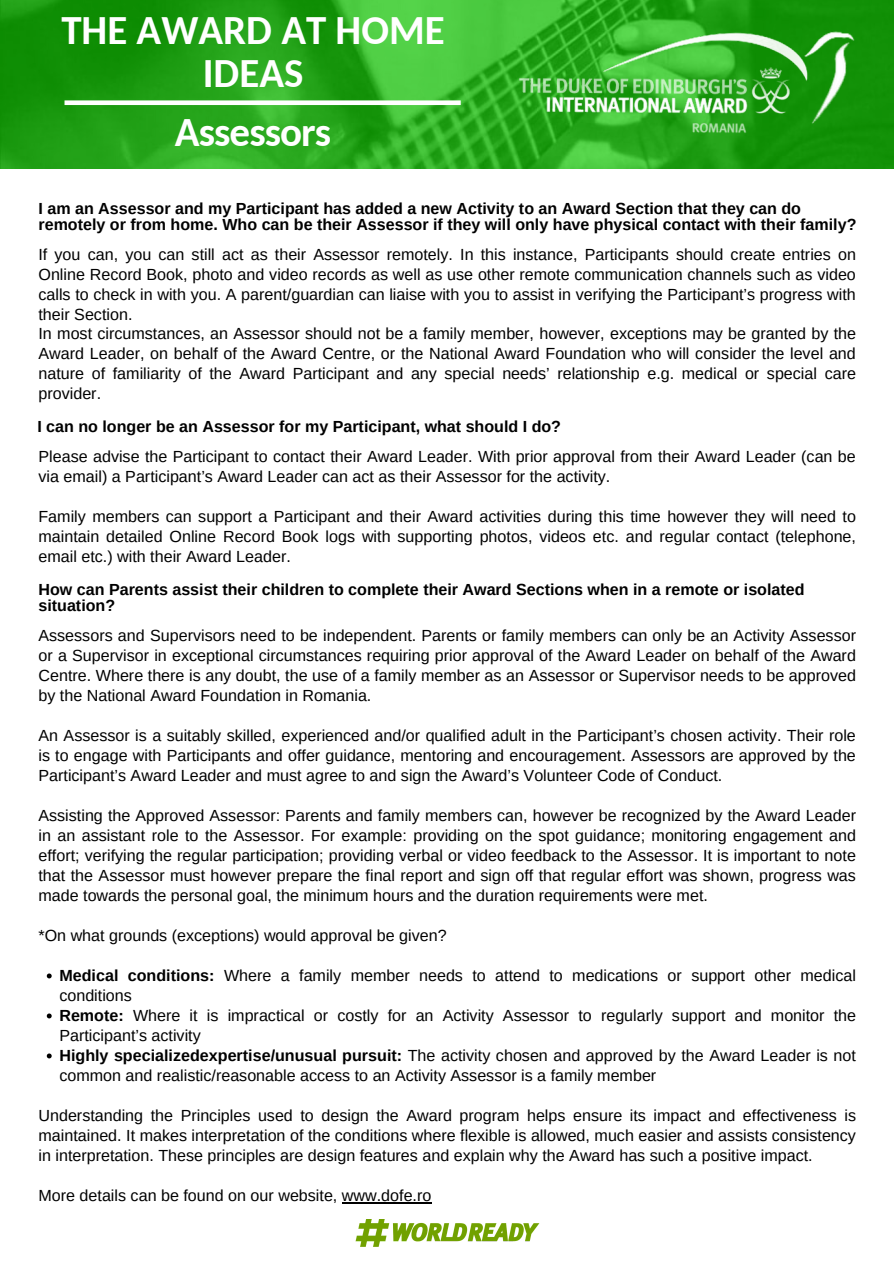
<style>
.page{position:relative;width:894px;height:1264px;background:#fff}
.page>*{position:absolute;margin:0;border:0;box-sizing:border-box;transform-origin:0 0}
.t1{font:700 40.95px/43px "Carlito";color:#fff;text-align:center}
.t2{font:700 40.95px "Carlito";letter-spacing:-.02em;color:#fff}
.t3{font:16.05px/20px "Arimo";color:#000;text-align:justify}
.t4{font:700 16.05px/16.5px "Arimo";color:#000}
.s1{font-weight:700}
</style>
<div class="page">
<svg style="left:0;top:0;width:893px;height:169px;background:#26a51b"></svg>
<svg style="left:64px;top:100px;width:396px;height:5px"></svg>
<img style="left:509px;top:24px;width:356px;height:119px">
<svg style="left:47px;top:973px;width:5px;height:5px"></svg>
<svg style="left:47px;top:1013px;width:5px;height:5px"></svg>
<svg style="left:47px;top:1053px;width:5px;height:5px"></svg>
<hr style="left:342px;top:1202px;width:89px;height:1px;background:#000">
<img style="left:355px;top:1219px;width:185px;height:28px">
<h1 class="t1" style="left:61px;top:12px;width:385px">THE AWARD AT HOME<br>IDEAS</h1>
<h1 class="t2" style="left:175px;top:115px;width:158px">Assessors</h1>
<p class="t4" style="left:38px;top:200px;width:819px">I am an Assessor and my Participant has added a new Activity to an Award Section that they can do remotely or from home. Who can be their Assessor if they will only have physical contact with their family?</p>
<p class="t3" style="left:38px;top:244px;width:819px;text-align:left">If you can, you can still act as their Assessor remotely. In this instance, Participants should create entries on Online Record Book, photo and video records as well as use other remote communication channels such as video calls to check in with you. A parent/guardian can liaise with you to assist in verifying the Participant’s progress with their Section.<br>In most circumstances, an Assessor should not be a family member, however, exceptions may be granted by the Award Leader, on behalf of the Award Centre, or the National Award Foundation who will consider the level and nature of familiarity of the Award Participant and any special needs’ relationship e.g. medical or special care provider.</p>
<p class="t4" style="left:37px;top:418px;width:525px">I can no longer be an Assessor for my Participant, what should I do?</p>
<p class="t3" style="left:38px;top:446px;width:818px">Please advise the Participant to contact their Award Leader. With prior approval from their Award Leader (can be via email) a Participant’s Award Leader can act as their Assessor for the activity.</p>
<p class="t3" style="left:38px;top:506px;width:818px">Family members can support a Participant and their Award activities during this time however they will need to maintain detailed Online Record Book logs with supporting photos, videos etc. and regular contact (telephone, email etc.) with their Award Leader.</p>
<p class="t4" style="left:38px;top:581px;width:767px">How can Parents assist their children to complete their Award Sections when in a remote or isolated situation?</p>
<p class="t3" style="left:38px;top:625px;width:818px">Assessors and Supervisors need to be independent. Parents or family members can only be an Activity Assessor or a Supervisor in exceptional circumstances requiring prior approval of the Award Leader on behalf of the Award Centre. Where there is any doubt, the use of a family member as an Assessor or Supervisor needs to be approved by the National Award Foundation in Romania.</p>
<p class="t3" style="left:38px;top:725px;width:818px">An Assessor is a suitably skilled, experienced and/or qualified adult in the Participant’s chosen activity. Their role is to engage with Participants and offer guidance, mentoring and encouragement. Assessors are approved by the Participant’s Award Leader and must agree to and sign the Award’s Volunteer Code of Conduct.</p>
<p class="t3" style="left:38px;top:805px;width:818px">Assisting the Approved Assessor: Parents and family members can, however be recognized by the Award Leader in an assistant role to the Assessor. For example: providing on the spot guidance; monitoring engagement and effort; verifying the regular participation; providing verbal or video feedback to the Assessor. It is important to note that the Assessor must however prepare the final report and sign off that regular effort was shown, progress was made towards the personal goal, the minimum hours and the duration requirements were met.</p>
<p class="t3" style="left:38px;top:925px;width:409px">*On what grounds (exceptions) would approval be given?</p>
<p class="t3" style="left:59px;top:965px;width:798px;text-align:left"><span class="s1">Medical conditions:</span> Where a family member needs to attend to medications or support other medical conditions<br><span class="s1">Remote:</span> Where it is impractical or costly for an Activity Assessor to regularly support and monitor the Participant’s activity<br><span class="s1">Highly specializedexpertise/unusual pursuit:</span> The activity chosen and approved by the Award Leader is not common and realistic/reasonable access to an Activity Assessor is a family member</p>
<p class="t3" style="left:38px;top:1105px;width:818px">Understanding the Principles used to design the Award program helps ensure its impact and effectiveness is maintained. It makes interpretation of the conditions where flexible is allowed, much easier and assists consistency in interpretation. These principles are design features and explain why the Award has such a positive impact.</p>
<p class="t3" style="left:38px;top:1185px;width:394px">More details can be found on our website, www.dofe.ro</p>
</div>
